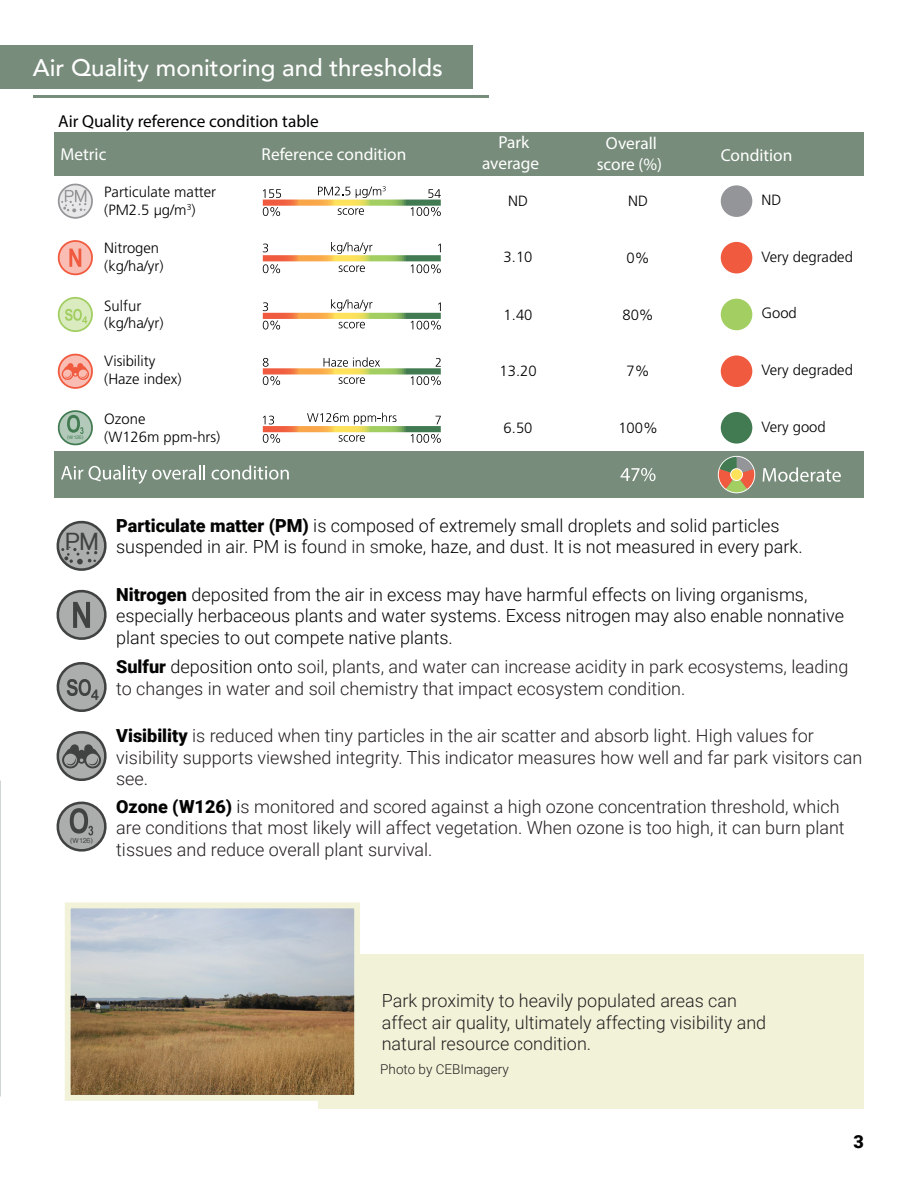
<style>
.page{position:relative;width:918px;height:1188px;background:#fff}
.page>*{position:absolute;margin:0;border:0;box-sizing:border-box;transform-origin:0 0}
.t1{font:500 24px "Avenir";color:#fff}
.t2{font:700 22.95px "Shree Dev 0714";color:#414242}
.t3{font:300 18px/21.6px "Roboto";color:#231f20}
.t4{font:300 18px/21.6px "Roboto";color:#040503}
.t5{font:900 18px "Roboto";color:#040503}
.t6{font:900 17.25px/20.7px "Frutiger LT Std";color:#fff;text-align:center}
.t7{font:900 17.25px/33.2px "Frutiger LT Std";color:#000}
.t8{font:300 14.85px/17.9px "Frutiger LT Std";color:#000}
.t9{font:300 13.5px "Roboto";color:#231f20}
.t10{font:700 6.75px "Shree Dev 0714";color:#414242}
.t11{font:700 4.65px "Shree Dev 0714";color:#427b52}
.s1{color:#fff}
.s2{font-weight:900}
.s3{color:#231f20}
.s4{font-weight:900;color:#040503}
.s5{color:#040503}
</style>
<div class="page">
<hr style="left:33px;top:95px;width:455px;height:2px;background:#778c7a">
<div style="left:0;top:45px;width:472px;height:44px;background:#778c7a"></div>
<div style="left:54px;top:133px;width:810px;height:43px;background:#778c7a"></div>
<div style="left:54px;top:452px;width:810px;height:46px;background:#778c7a"></div>
<svg style="left:61px;top:466px;width:22px;height:13px"></svg>
<svg style="left:89px;top:465px;width:116px;height:19px"></svg>
<svg style="left:212px;top:465px;width:77px;height:15px"></svg>
<svg style="left:620px;top:468px;width:36px;height:13px"></svg>
<svg style="left:763px;top:467px;width:78px;height:15px"></svg>
<div style="left:721px;top:185px;width:31px;height:32px;background:#939598;border-radius:50%"></div>
<div style="left:721px;top:242px;width:31px;height:31px;background:#f05b40;border-radius:50%"></div>
<div style="left:721px;top:299px;width:31px;height:31px;background:#a2ce62;border-radius:50%"></div>
<div style="left:718px;top:456px;width:37px;height:37px;border:2px solid #fff;border-radius:50%"></div>
<svg style="left:719px;top:457px;width:35px;height:35px"></svg>
<div style="left:731px;top:469px;width:11px;height:11px;background:#ffe25b;border-radius:50%"></div>
<div style="left:730px;top:469px;width:13px;height:12px;border:1px solid #fff;border-radius:50%"></div>
<div style="left:721px;top:355px;width:31px;height:32px;background:#f05b40;border-radius:50%"></div>
<div style="left:721px;top:412px;width:31px;height:32px;background:#427b52;border-radius:50%"></div>
<svg style="left:57px;top:183px;width:36px;height:36px"></svg>
<svg style="left:57px;top:240px;width:36px;height:36px"></svg>
<svg style="left:57px;top:296px;width:36px;height:36px"></svg>
<svg style="left:57px;top:353px;width:36px;height:36px"></svg>
<svg style="left:57px;top:410px;width:36px;height:36px"></svg>
<svg style="left:263px;top:200px;width:178px;height:6px"></svg>
<svg style="left:263px;top:207px;width:17px;height:9px"></svg>
<svg style="left:411px;top:207px;width:30px;height:9px"></svg>
<svg style="left:338px;top:208px;width:26px;height:7px"></svg>
<svg style="left:318px;top:187px;width:32px;height:8px"></svg>
<svg style="left:356px;top:186px;width:30px;height:12px"></svg>
<svg style="left:263px;top:189px;width:18px;height:9px"></svg>
<svg style="left:428px;top:189px;width:13px;height:9px"></svg>
<svg style="left:263px;top:255px;width:178px;height:6px"></svg>
<svg style="left:263px;top:264px;width:17px;height:9px"></svg>
<svg style="left:411px;top:264px;width:30px;height:9px"></svg>
<svg style="left:339px;top:265px;width:26px;height:7px"></svg>
<svg style="left:331px;top:242px;width:41px;height:12px"></svg>
<svg style="left:263px;top:244px;width:5px;height:8px"></svg>
<svg style="left:438px;top:244px;width:3px;height:8px"></svg>
<svg style="left:263px;top:313px;width:178px;height:6px"></svg>
<svg style="left:263px;top:321px;width:17px;height:9px"></svg>
<svg style="left:411px;top:321px;width:30px;height:9px"></svg>
<svg style="left:339px;top:322px;width:26px;height:6px"></svg>
<svg style="left:263px;top:302px;width:5px;height:9px"></svg>
<svg style="left:438px;top:302px;width:3px;height:9px"></svg>
<svg style="left:331px;top:299px;width:41px;height:12px"></svg>
<svg style="left:263px;top:368px;width:178px;height:6px"></svg>
<svg style="left:263px;top:376px;width:17px;height:9px"></svg>
<svg style="left:411px;top:376px;width:30px;height:9px"></svg>
<svg style="left:339px;top:377px;width:26px;height:7px"></svg>
<svg style="left:263px;top:358px;width:6px;height:9px"></svg>
<svg style="left:436px;top:358px;width:5px;height:9px"></svg>
<svg style="left:324px;top:357px;width:56px;height:10px"></svg>
<svg style="left:263px;top:426px;width:178px;height:6px"></svg>
<svg style="left:263px;top:434px;width:17px;height:9px"></svg>
<svg style="left:411px;top:434px;width:30px;height:9px"></svg>
<svg style="left:339px;top:435px;width:26px;height:7px"></svg>
<svg style="left:263px;top:416px;width:11px;height:8px"></svg>
<svg style="left:436px;top:416px;width:5px;height:8px"></svg>
<svg style="left:307px;top:413px;width:90px;height:11px"></svg>
<div style="left:319px;top:955px;width:545px;height:154px;background:#f1f2d8"></div>
<img style="left:72px;top:910px;width:281px;height:184px">
<div style="left:65px;top:903px;width:295px;height:198px;border:6px solid #f1f2d8"></div>
<svg style="left:56px;top:801px;width:51px;height:51px"></svg>
<svg style="left:56px;top:731px;width:51px;height:50px"></svg>
<svg style="left:56px;top:662px;width:51px;height:50px"></svg>
<svg style="left:56px;top:589px;width:51px;height:51px"></svg>
<svg style="left:56px;top:520px;width:51px;height:51px"></svg>
<p class="t1" style="left:33px;top:47px;width:411px">Air Quality monitoring and thresholds</p>
<p class="t7" style="left:58px;top:104px;width:262px">Air Quality reference condition table<br><span class="s1">Metric</span></p>
<p class="t6" style="left:482px;top:132px;width:59px">Park average</p>
<p class="t6" style="left:597px;top:133px;width:67px">Overall score (%)</p>
<p class="t8" style="left:508px;top:192px;width:21px">ND</p>
<p class="t8" style="left:761px;top:191px;width:21px">ND</p>
<p class="t6" style="left:262px;top:144px;width:146px">Reference condition</p>
<p class="t6" style="left:721px;top:144px;width:73px">Condition</p>
<p class="t8" style="left:104px;top:183px;width:114px">Particulate matter (PM2.5 µg/m<sup>3</sup>)</p>
<p class="t8" style="left:628px;top:192px;width:21px">ND</p>
<p class="t8" style="left:104px;top:239px;width:61px">Nitrogen (kg/ha/yr)</p>
<p class="t8" style="left:504px;top:248px;width:30px">3.10</p>
<p class="t8" style="left:627px;top:249px;width:25px">0%</p>
<p class="t8" style="left:761px;top:248px;width:93px">Very degraded</p>
<p class="t8" style="left:104px;top:297px;width:61px">Sulfur (kg/ha/yr)</p>
<p class="t8" style="left:504px;top:306px;width:30px">1.40</p>
<p class="t8" style="left:623px;top:306px;width:33px">80%</p>
<p class="t8" style="left:761px;top:305px;width:37px">Good</p>
<p class="t8" style="left:104px;top:353px;width:79px">Visibility (Haze index)</p>
<p class="t8" style="left:500px;top:362px;width:39px">13.20</p>
<p class="t8" style="left:627px;top:362px;width:25px">7%</p>
<p class="t8" style="left:761px;top:361px;width:93px">Very degraded</p>
<p class="t8" style="left:104px;top:410px;width:118px">Ozone<br>(W126m ppm-hrs)</p>
<p class="t8" style="left:504px;top:419px;width:30px">6.50</p>
<p class="t8" style="left:618px;top:419px;width:41px">100%</p>
<p class="t8" style="left:761px;top:418px;width:66px">Very good</p>
<p class="t11" style="left:67px;top:435px;width:18px">(W126)</p>
<p class="t2" style="left:65px;top:528px;width:35px">PM</p>
<p class="t10" style="left:70px;top:837px;width:25px">(W126)</p>
<p class="t4" style="left:116px;top:514px;width:688px"><span class="s2">Particulate matter (PM)</span> is composed of extremely small droplets and solid particles suspended in air. PM is fou<span class="s3">nd in s</span>moke, haze, and dust. It is not measured in every park.</p>
<p class="t4" style="left:116px;top:583px;width:729px"><span class="s2">Nitrogen</span> deposited from the air in excess may have harmful effects on living organisms, especially herbaceous plants and water systems. Excess nitrogen may also enable nonnative plant species to out compete native plants.</p>
<p class="t3" style="left:116px;top:655px;width:734px"><span class="s4">Sulfur</span> <span class="s5">deposition onto</span> soil, plants, and water can increase acidity in park ecosystems, leading to changes in water and soil chemistry that impact ecosystem condition.</p>
<p class="t3" style="left:116px;top:724px;width:748px"><span class="s4">Visibility</span> is reduced when tiny particles in the air scatter and absorb light. High values for visibility supports viewshed integrity. This indicator measures how well and far park visitors can see.</p>
<p class="t3" style="left:116px;top:795px;width:730px"><span class="s4">Ozone (W126)</span> <span class="s5">i</span>s monitored and scored against a high ozone concentration threshold, which are conditions that most likely will affect vegetation. When ozone is too high, it can burn plant tissues and reduce overall plant survival.</p>
<p class="t3" style="left:382px;top:989px;width:386px">Park proximity to heavily populated areas can affect air quality, ultimately affecting visibility and natural resource condition.</p>
<p class="t9" style="left:380px;top:1060px;width:130px">Photo by CEBImagery</p>
<p class="t5" style="left:854px;top:1128px;width:12px">3</p>
</div>
